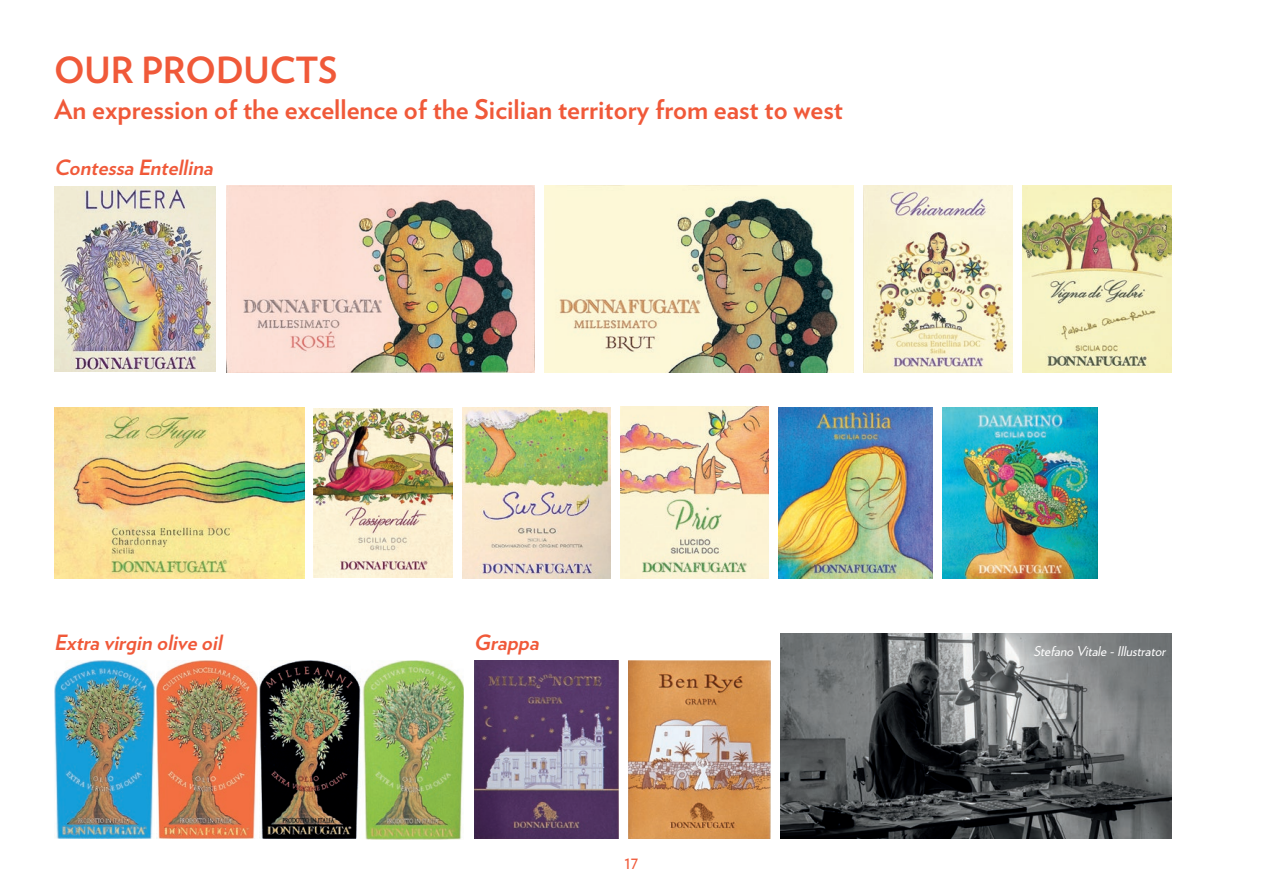
<style>
.page{position:relative;width:1263px;height:893px;background:#fff}
.page>*{position:absolute;margin:0;border:0;box-sizing:border-box;transform-origin:0 0}
.t1{font:700 36px "Verlag";color:#f05939}
.t2{font:700 27px "Verlag";color:#f05939}
.t3{font:italic 700 21px "Verlag";color:#f05939}
.t4{font:18px "Verlag";color:#f05939}
.t5{font:italic 13.5px "Verlag";color:#fff}
</style>
<div class="page">
<img style="left:780px;top:633px;width:392px;height:206px">
<img style="left:778px;top:407px;width:155px;height:171px">
<img style="left:942px;top:407px;width:155px;height:171px">
<img style="left:463px;top:407px;width:147px;height:171px">
<img style="left:621px;top:406px;width:147px;height:172px">
<img style="left:1023px;top:185px;width:149px;height:187px">
<img style="left:54px;top:407px;width:250px;height:171px">
<img style="left:863px;top:185px;width:150px;height:187px">
<img style="left:226px;top:185px;width:308px;height:187px">
<img style="left:545px;top:185px;width:309px;height:187px">
<img style="left:54px;top:186px;width:162px;height:185px">
<img style="left:474px;top:661px;width:144px;height:178px">
<img style="left:629px;top:661px;width:141px;height:178px">
<img style="left:54px;top:661px;width:101px;height:178px">
<img style="left:157px;top:661px;width:100px;height:178px">
<img style="left:259px;top:660px;width:205px;height:179px">
<img style="left:313px;top:408px;width:140px;height:169px">
<h1 class="t1" style="left:54px;top:42px;width:285px">OUR PRODUCTS</h1>
<p class="t2" style="left:54px;top:88px;width:790px">An expression of the excellence of the Sicilian territory from east to west</p>
<p class="t3" style="left:54px;top:151px;width:166px">ContessaEntellina</p>
<p class="t3" style="left:54px;top:626px;width:175px">Extravirgin oliveoil</p>
<p class="t3" style="left:474px;top:626px;width:72px">Grappa</p>
<p class="t4" style="left:625px;top:849px;width:15px">17</p>
<p class="t5" style="left:1033px;top:640px;width:137px">Stefano Vitale -Illustrator</p>
</div>
